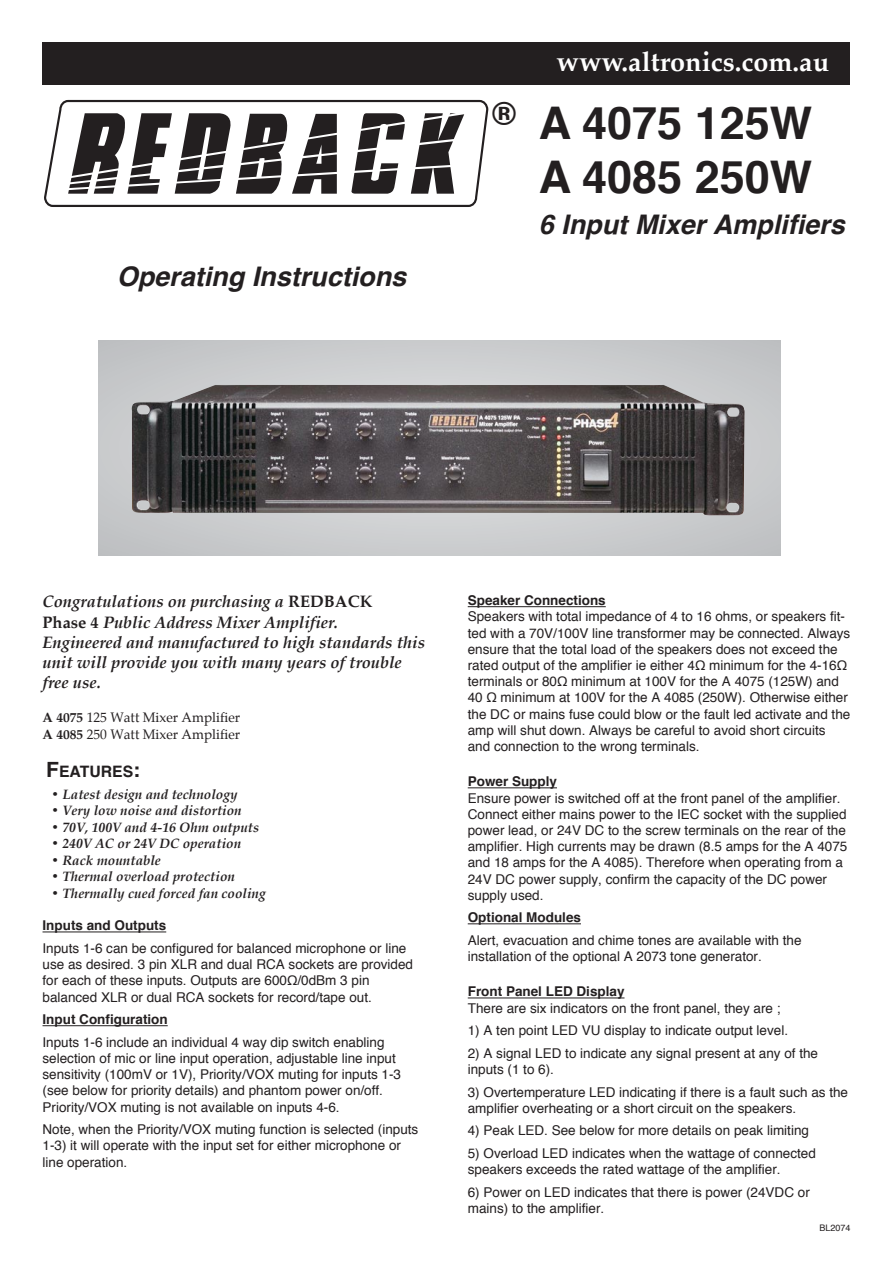
<style>
.page{position:relative;width:893px;height:1263px;background:#fff}
.page>*{position:absolute;margin:0;border:0;box-sizing:border-box;transform-origin:0 0}
.t1{font:700 45px/54px "Helvetica";color:#231f20}
.t2{font:700 32.25px "Helvetica";color:#231f20}
.t3{font:italic 700 27px "Helvetica";color:#231f20}
.t4{font:700 27px "Palatino";color:#fff}
.t5{font:italic 700 16.5px/20.1px "Palatino";color:#231f20}
.t6{font:700 15.75px "Helvetica";color:#231f20}
.t7{font:13.5px/16.2px "Helvetica";color:#231f20}
.t8{font:italic 700 13.5px "Palatino";color:#231f20}
.t9{font:700 13.5px "Helvetica";color:#231f20}
.t10{font:13.5px/16.5px "Palatino";color:#231f20}
.t11{font:9px "Helvetica";color:#231f20}
.s1{font-style:normal}
.s2{font-weight:700}
.s3{font-size:21px}
</style>
<div class="page">
<div style="left:98px;top:340px;width:682px;height:215px;background:#c9cbcc"></div>
<img style="left:131px;top:385px;width:614px;height:131px">
<svg style="left:44px;top:99px;width:445px;height:108px"></svg>
<div style="left:43px;top:43px;width:807px;height:42px;background:#231f20"></div>
<hr style="left:43px;top:931px;width:123px;height:1px;background:#231f20">
<hr style="left:43px;top:1025px;width:125px;height:1px;background:#231f20">
<hr style="left:468px;top:606px;width:138px;height:1px;background:#231f20">
<hr style="left:468px;top:787px;width:89px;height:1px;background:#231f20">
<hr style="left:468px;top:923px;width:113px;height:1px;background:#231f20">
<hr style="left:468px;top:997px;width:156px;height:1px;background:#231f20">
<h3 class="t3" style="left:117px;top:265px;width:291px">Operating Instructions</h3>
<h2 class="t2" style="left:492px;top:100px;width:25px">®</h2>
<h3 class="t4" style="left:556px;top:49px;width:274px">www.altronics.com.au</h3>
<h1 class="t1" style="left:539px;top:99px;width:275px">A 4075 125W<br>A 4085 250W</h1>
<h3 class="t3" style="left:539px;top:213px;width:308px">6 Input Mixer Amplifiers</h3>
<p class="t5" style="left:43px;top:593px;width:384px">Congratulations on purchasing a <span class="s1">REDBACK<br>Phase 4</span> Public Address Mixer Amplifier.<br>Engineered and manufactured to high standards this unit will provide you with many years of trouble free use.</p>
<p class="t10" style="left:43px;top:710px;width:199px"><span class="s2">A 4075</span> 125 Watt Mixer Amplifier<br><span class="s2">A 4085</span> 250 Watt Mixer Amplifier</p>
<p class="t6" style="left:46px;top:765px;width:95px"><span class="s3">F</span>EATURES<span class="s3">:</span></p>
<p class="t8" style="left:51px;top:788px;width:188px">• Latest design and technology</p>
<p class="t8" style="left:51px;top:804px;width:192px">• Very low noise and distortion</p>
<p class="t8" style="left:51px;top:821px;width:210px">• 70V, 100V and 4-16 Ohm outputs</p>
<p class="t8" style="left:51px;top:837px;width:192px">• 240V AC or 24V DC operation</p>
<p class="t8" style="left:51px;top:853px;width:111px">• Rack mountable</p>
<p class="t8" style="left:51px;top:870px;width:186px">• Thermal overload protection</p>
<p class="t8" style="left:51px;top:886px;width:216px">• Thermally cued forced fan cooling</p>
<p class="t9" style="left:43px;top:920px;width:125px">Inputs and Outputs</p>
<p class="t7" style="left:43px;top:941px;width:372px">Inputs 1-6 can be configured for balanced microphone or line use as desired. 3 pin XLR and dual RCA sockets are provided for each of these inputs. Outputs are 600Ω/0dBm 3 pin balanced XLR or dual RCA sockets for record/tape out.</p>
<p class="t9" style="left:43px;top:1014px;width:127px">Input Configuration</p>
<p class="t7" style="left:43px;top:1035px;width:360px">Inputs 1-6 include an individual 4 way dip switch enabling selection of mic or line input operation, adjustable line input sensitivity (100mV or 1V), Priority/VOX muting for inputs 1-3 (see below for priority details) and phantom power on/off.<br>Priority/VOX muting is not available on inputs 4-6.</p>
<p class="t7" style="left:43px;top:1122px;width:377px">Note, when the Priority/VOX muting function is selected (inputs<br>1-3) it will operate with the input set for either microphone or line operation.</p>
<p class="t9" style="left:468px;top:595px;width:140px">Speaker Connections</p>
<p class="t7" style="left:468px;top:610px;width:384px">Speakers with total impedance of 4 to 16 ohms, or speakers fit&shy;ted with a 70V/100V line transformer may be connected. Always ensure that the total load of the speakers does not exceed the rated output of the amplifier ie either 4Ω minimum for the 4-16Ω terminals or 80Ω minimum at 100V for the A 4075 (125W) and 40 Ω minimum at 100V for the A 4085 (250W). Otherwise either the DC or mains fuse could blow or the fault led activate and the amp will shut down. Always be careful to avoid short circuits and connection to the wrong terminals.</p>
<p class="t9" style="left:468px;top:776px;width:91px">Power Supply</p>
<p class="t7" style="left:468px;top:791px;width:381px">Ensure power is switched off at the front panel of the amplifier.<br>Connect either mains power to the IEC socket with the supplied power lead, or 24V DC to the screw terminals on the rear of the amplifier. High currents may be drawn (8.5 amps for the A 4075 and 18 amps for the A 4085). Therefore when operating from a 24V DC power supply, confirm the capacity of the DC power supply used.</p>
<p class="t9" style="left:468px;top:912px;width:115px">Optional Modules</p>
<p class="t7" style="left:468px;top:933px;width:335px">Alert, evacuation and chime tones are available with the installation of the optional A 2073 tone generator.</p>
<p class="t9" style="left:468px;top:986px;width:158px">Front Panel LED Display</p>
<p class="t7" style="left:468px;top:1001px;width:314px">There are six indicators on the front panel, they are ;</p>
<p class="t7" style="left:468px;top:1023px;width:322px">1) A ten point LED VU display to indicate output level.</p>
<p class="t7" style="left:468px;top:1046px;width:352px">2) A signal LED to indicate any signal present at any of the inputs (1 to 6).</p>
<p class="t7" style="left:468px;top:1085px;width:382px">3) Overtemperature LED indicating if there is a fault such as the amplifier overheating or a short circuit on the speakers.</p>
<p class="t7" style="left:468px;top:1123px;width:343px">4) Peak LED. See below for more details on peak limiting</p>
<p class="t7" style="left:468px;top:1146px;width:350px">5) Overload LED indicates when the wattage of connected speakers exceeds the rated wattage of the amplifier.</p>
<p class="t7" style="left:468px;top:1185px;width:344px">6) Power on LED indicates that there is power (24VDC or mains) to the amplifier.</p>
<p class="t11" style="left:819px;top:1224px;width:33px">BL2074</p>
</div>
